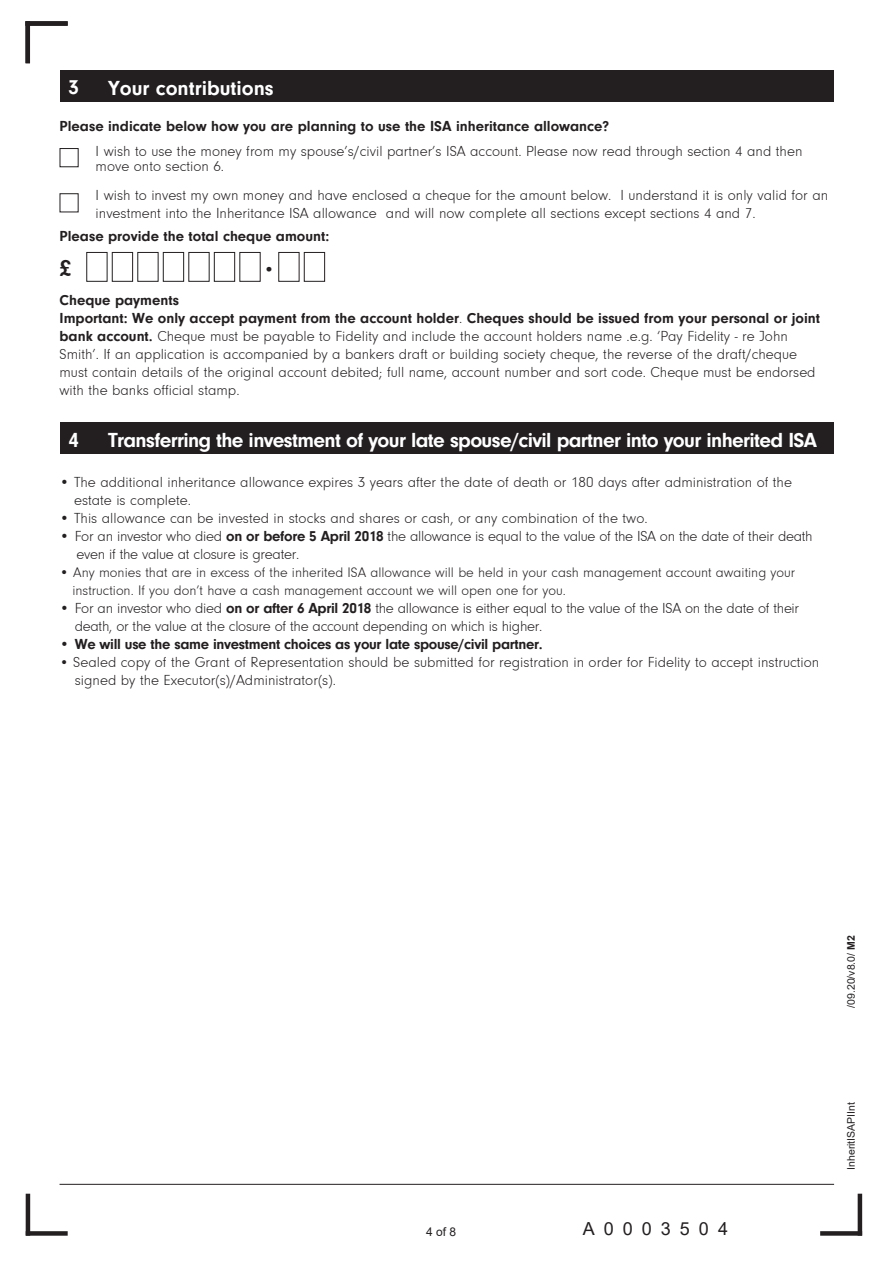
<style>
.page{position:relative;width:893px;height:1263px;background:#fff}
.page>*{position:absolute;margin:0;border:0;box-sizing:border-box;transform-origin:0 0}
.t1{font:700 33px "Neuzeit Gro";color:#231f20}
.t2{font:700 24px "Neuzeit Gro";color:#231f20}
.t3{font:700 21px "Neuzeit Gro";letter-spacing:-.03em;color:#fff}
.t4{font:700 21px "Neuzeit Gro";color:#fff}
.t5{font:18px "Arial";letter-spacing:.5em;color:#231f20}
.t6{font:300 15px/18px "Neuzeit Gro";color:#231f20}
.t7{font:300 15px/18px "Neuzeit Gro";letter-spacing:-.02em;color:#231f20}
.t8{font:700 15px "Neuzeit Gro";color:#231f20}
.t9{font:700 15px "Neuzeit Gro";letter-spacing:-.02em;color:#231f20}
.t10{font:300 14.25px/18px "Neuzeit Gro";color:#231f20}
.t11{font:12px "Arial";color:#231f20}
.t12{font:10.5px "Arial";color:#231f20}
.s1{font-weight:700}
.s2{font-weight:300}
.s3{font-weight:700;font-size:14.25px}
</style>
<div class="page">
<div style="left:26px;top:21px;width:42px;height:5px;background:#231f20"></div>
<hr style="left:26px;top:21px;width:4px;height:42px;background:#231f20">
<div style="left:820px;top:1231px;width:42px;height:5px;background:#231f20"></div>
<hr style="left:858px;top:1194px;width:4px;height:41px;background:#231f20">
<hr style="left:26px;top:1194px;width:4px;height:42px;background:#231f20">
<div style="left:26px;top:1231px;width:42px;height:5px;background:#231f20"></div>
<hr style="left:60px;top:1184px;width:774px;height:1px;background:#231f20">
<div style="left:60px;top:422px;width:773px;height:32px;background:#231f20"></div>
<div style="left:60px;top:70px;width:773px;height:32px;background:#231f20"></div>
<div style="left:86px;top:252px;width:22px;height:30px;border:1px solid #231f20"></div>
<div style="left:112px;top:252px;width:21px;height:30px;border:1px solid #231f20"></div>
<div style="left:137px;top:252px;width:22px;height:30px;border:1px solid #231f20"></div>
<div style="left:163px;top:252px;width:21px;height:30px;border:1px solid #231f20"></div>
<div style="left:188px;top:252px;width:22px;height:30px;border:1px solid #231f20"></div>
<div style="left:214px;top:252px;width:21px;height:30px;border:1px solid #231f20"></div>
<div style="left:239px;top:252px;width:22px;height:30px;border:1px solid #231f20"></div>
<div style="left:278px;top:252px;width:22px;height:30px;border:1px solid #231f20"></div>
<div style="left:304px;top:252px;width:21px;height:30px;border:1px solid #231f20"></div>
<p class="t3" style="left:69px;top:76px;width:12px">3</p>
<p class="t4" style="left:108px;top:77px;width:167px">Your contributions</p>
<p class="t8" style="left:60px;top:117px;width:551px">Please indicate below how you are planning to use the ISA inheritance allowance?</p>
<p class="t6" style="left:96px;top:144px;width:708px;line-height:15px">I wish to use the money from my spouse’s/civil partner’s ISA account. Please now read through section 4 and then move onto section 6.</p>
<p class="t6" style="left:96px;top:187px;width:734px">I wish to invest my own money and have enclosed a cheque for the amount below. I understand it is only valid for an investment into the Inheritance ISA allowance and will now complete all sections except sections 4 and 7.</p>
<p class="t8" style="left:60px;top:228px;width:271px">Please provide the total cheque amount:</p>
<p class="t2" style="left:60px;top:254px;width:13px">£</p>
<p class="t1" style="left:265px;top:241px;width:10px">.</p>
<p class="t8" style="left:60px;top:291px;width:121px">Cheque payments</p>
<p class="t6" style="left:60px;top:310px;width:762px"><span class="s1">Important: We only accept payment from the account holder</span>. <span class="s1">Cheques should be issued from your personal or joint bank account.</span> Cheque must be payable to Fidelity and include the account holders name .e.g. ‘Pay Fidelity - re John Smith’. If an application is accompanied by a bankers draft or building society cheque, the reverse of the draft/cheque must contain details of the original account debited; full name, account number and sort code. Cheque must be endorsed with the banks official stamp.</p>
<p class="t3" style="left:69px;top:429px;width:12px">4</p>
<p class="t3" style="left:108px;top:429px;width:710px">Transferring the investment of your late spouse/civil partner into your inherited ISA</p>
<p class="t6" style="left:74px;top:473px;width:719px;text-indent:-15px">• The additional inheritance allowance expires 3 years after the date of death or 180 days after administration of the estate is complete.</p>
<p class="t6" style="left:60px;top:509px;width:590px">• This allowance can be invested in stocks and shares or cash, or any combination of the two.</p>
<p class="t7" style="left:77px;top:527px;width:738px;text-indent:-17px">• For an investor who died <span class="s1">on or before 5 April 2018</span> the allowance is equal to the value of the ISA on the date of their death even if the value at closure is greater.</p>
<p class="t10" style="left:72px;top:563px;width:724px;text-indent:-13px"><span class="s1">•</span> Any monies that are in excess of the inherited ISA allowance will be held in your cash management account awaiting your instruction. If you don’t have a cash management account we will open one for you.</p>
<p class="t7" style="left:75px;top:599px;width:726px;text-indent:-15px">• For an investor who died <span class="s1">on or after 6 April 2018</span> the allowance is either equal to the value of the ISA on the date of their death, or the value at the closure of the account depending on which is higher.</p>
<p class="t9" style="left:60px;top:635px;width:485px"><span class="s2">•</span> We will use the same investment choices as your late spouse/civil partner.</p>
<p class="t6" style="left:75px;top:653px;width:746px;text-indent:-15px"><span class="s3">•</span> Sealed copy of the Grant of Representation should be submitted for registration in order for Fidelity to accept instruction signed by the Executor(s)/Administrator(s).</p>
<p class="t11" style="left:426px;top:1223px;width:32px">4 of 8</p>
<p class="t5" style="left:583px;top:1216px;width:147px">A0003504</p>
<p class="t12" style="left:844px;top:1008px;width:74px;rotate:-90deg">/09.20/v8.0/ <span class="s1">M2</span></p>
<p class="t12" style="left:844px;top:1170px;width:69px;rotate:-90deg">InheritISAPIInt</p>
</div>
